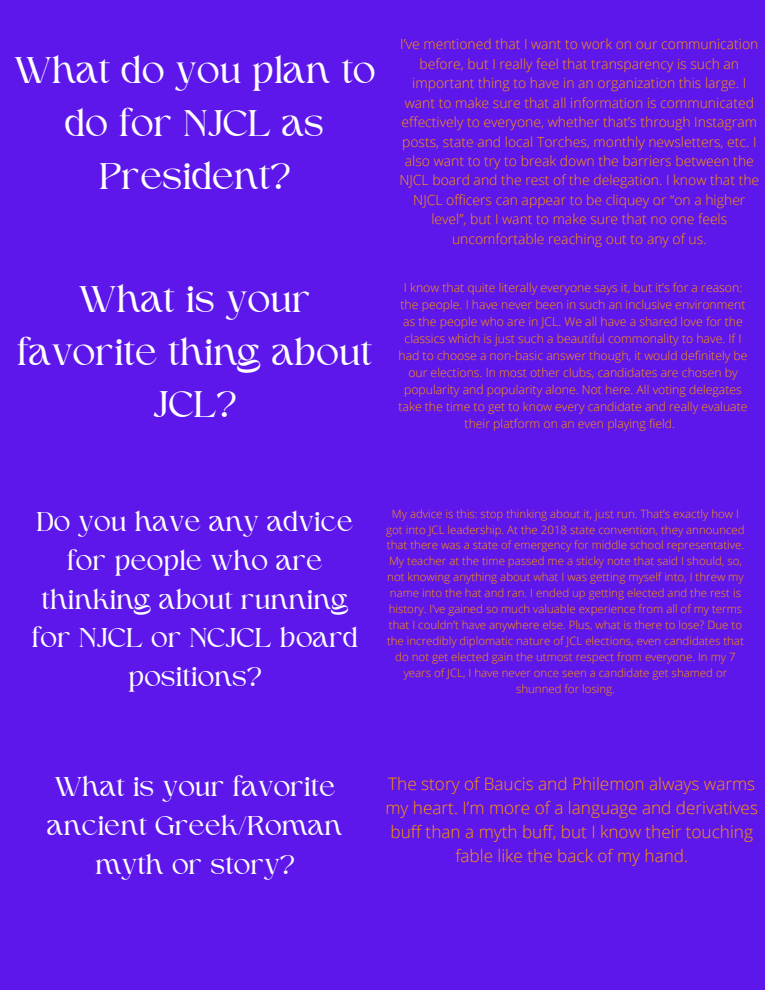
<style>
.page{position:relative;width:765px;height:990px;background:#5e17eb}
.page>*{position:absolute;margin:0;border:0;box-sizing:border-box;transform-origin:0 0}
.t1{font:37.84px/52.8px "Higuen";color:#fff;text-align:center}
.t2{font:27.72px/38.7px "Higuen";color:#fff;text-align:center}
.t3{font:300 17.16px/23.9px "Open Sans";color:#fd9800;text-align:center}
.t4{font:300 13.96px/19.4px "Open Sans";color:#fd9800;text-align:center}
.t5{font:300 12.24px/17px "Open Sans";color:#fd9800;text-align:center}
.t6{font:300 11.48px/16px "Open Sans";color:#fd9800;text-align:center}
</style>
<div class="page">
<h1 class="t1" style="left:14px;top:48px;width:363px">What do you plan to do for NJCL as<br>President?</h1>
<p class="t4" style="left:399px;top:34px;width:361px">I’ve mentioned that I want to work on our communication before, but I really feel that transparency is such an important thing to have in an organization this large. I want to make sure that all information is communicated effectively to everyone, whether that’s through Instagram posts, state and local Torches, monthly newsletters, etc. I also want to try to break down the barriers between the NJCL board and the rest of the delegation. I know that the NJCL officers can appear to be cliquey or “on a higher level”, but I want to make sure that no one feels uncomfortable reaching out to any of us.</p>
<h1 class="t1" style="left:18px;top:276px;width:357px">What is your favorite thing about<br>JCL?</h1>
<p class="t5" style="left:398px;top:278px;width:351px">I know that quite literally everyone says it, but it’s for a reason: the people. I have never been in such an inclusive environment as the people who are in JCL. We all have a shared love for the classics which is just such a beautiful commonality to have. If I had to choose a non-basic answer though, it would definitely be our elections. In most other clubs, candidates are chosen by popularity and popularity alone. Not here. All voting delegates take the time to get to know every candidate and really evaluate their platform on an even playing field.</p>
<h2 class="t2" style="left:32px;top:505px;width:328px">Do you have any advice for people who are thinking about running for NJCL or NCJCL board positions?</h2>
<p class="t6" style="left:386px;top:505px;width:360px">My advice is this: stop thinking about it, just run. That’s exactly how I got into JCL leadership. At the 2018 state convention, they announced that there was a state of emergency for middle school representative.<br>My teacher at the time passed me a sticky note that said I should, so, not knowing anything about what I was getting myself into, I threw my name into the hat and ran. I ended up getting elected and the rest is history. I’ve gained so much valuable experience from all of my terms that I couldn’t have anywhere else. Plus, what is there to lose? Due to the incredibly diplomatic nature of JCL elections, even candidates that do not get elected gain the utmost respect from everyone. In my 7 years of JCL, I have never once seen a candidate get shamed or shunned for losing.</p>
<h2 class="t2" style="left:48px;top:770px;width:297px">What is your favorite ancient Greek/Roman myth or story?</h2>
<h3 class="t3" style="left:385px;top:771px;width:374px">The story of Baucis and Philemon always warms my heart. I’m more of a language and derivatives buff than a myth buff, but I know their touching fable like the back of my hand.</h3>
</div>
